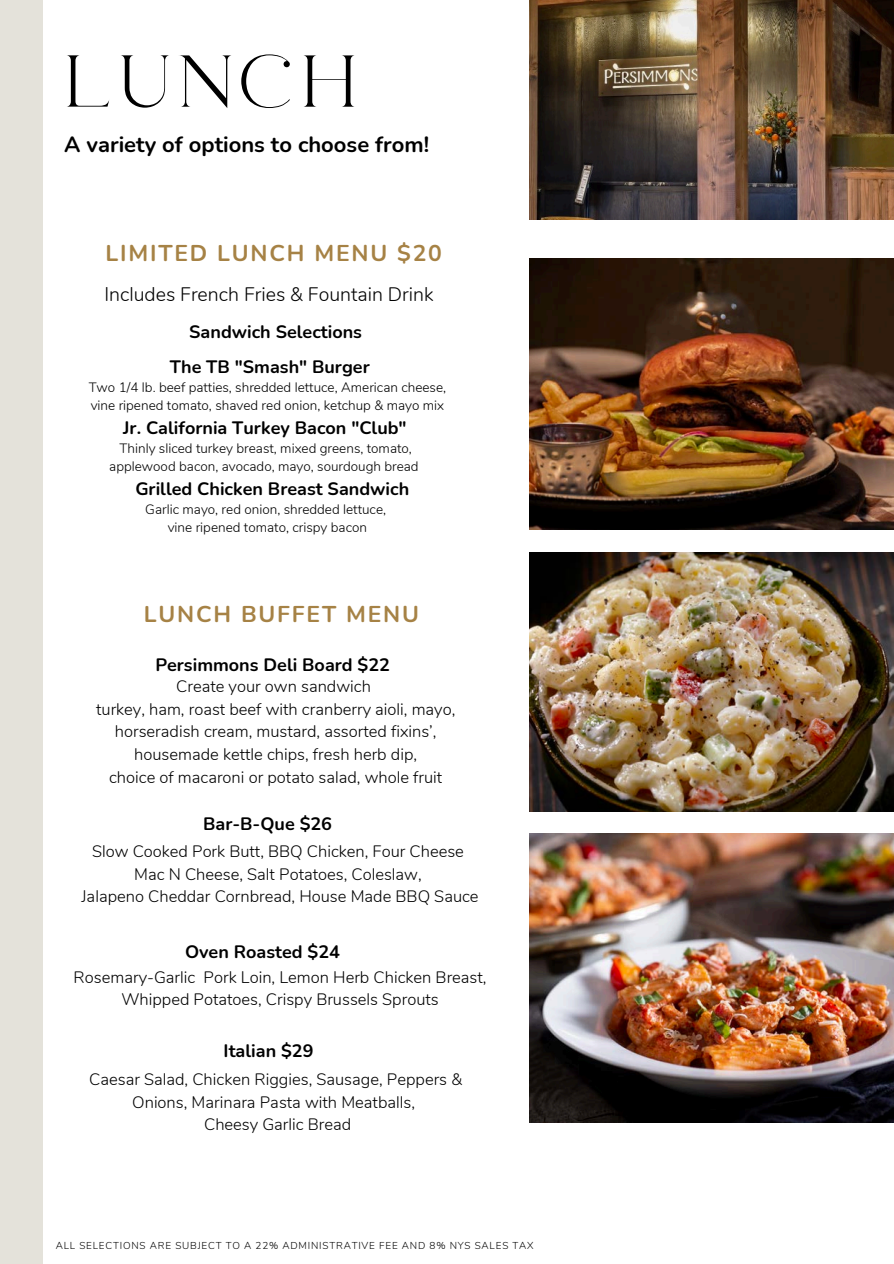
<style>
.page{position:relative;width:894px;height:1264px;background:#fff}
.page>*{position:absolute;margin:0;border:0;box-sizing:border-box;transform-origin:0 0}
.t1{font:72.9px "RTL Ansam Ansam";letter-spacing:.07em;color:#000}
.t2{font:700 22.8px "Nunito";letter-spacing:.08em;color:#a68245}
.t3{font:700 22.05px "Nunito";color:#000}
.t4{font:300 19.5px "Nunito";color:#000}
.t5{font:700 18px "Nunito";color:#000}
.t6{font:300 16.5px/22.5px "Nunito";color:#000;text-align:center}
.t7{font:300 13.5px/18px "Nunito";color:#000}
.t8{font:300 10.05px "Nunito";letter-spacing:.08em;color:#000}
</style>
<div class="page">
<div style="left:0;top:0;width:43px;height:1263px;background:#e4e2da"></div>
<img style="left:529px;top:0;width:364px;height:219px">
<img style="left:529px;top:258px;width:363px;height:272px">
<img style="left:529px;top:552px;width:363px;height:259px">
<img style="left:529px;top:833px;width:364px;height:289px">
<p class="t1" style="left:66px;top:37px;width:296px">LUNCH</p>
<p class="t3" style="left:64px;top:129px;width:366px">A variety of options to choose from!</p>
<h2 class="t2" style="left:105px;top:238px;width:338px">LIMITED LUNCH MENU $20</h2>
<h3 class="t4" style="left:104px;top:281px;width:330px">Includes French Fries &amp; Fountain Drink</h3>
<h5 class="t5" style="left:189px;top:320px;width:174px">Sandwich Selections</h5>
<h4 class="t5" style="left:170px;top:355px;width:201px">The TB "Smash" Burger</h4>
<p class="t7" style="left:89px;top:379px;width:359px">Two 1/4 lb. beef patties, shredded lettuce, American cheese, vine ripened tomato, shaved red onion, ketchup &amp; mayo mix</p>
<p class="t5" style="left:123px;top:415px;width:285px">Jr. California Turkey Bacon "Club"</p>
<p class="t7" style="left:119px;top:439px;width:294px">Thinly sliced turkey breast, mixed greens, tomato,</p>
<p class="t7" style="left:109px;top:457px;width:311px">applewood bacon, avocado, mayo, sourdough bread</p>
<p class="t5" style="left:135px;top:476px;width:275px">Grilled Chicken Breast Sandwich</p>
<p class="t7" style="left:145px;top:500px;width:242px">Garlic mayo, red onion, shredded lettuce,</p>
<p class="t7" style="left:168px;top:518px;width:201px">vine ripened tomato, crispy bacon</p>
<p class="t2" style="left:144px;top:599px;width:277px">LUNCH BUFFET MENU</p>
<h6 class="t5" style="left:155px;top:653px;width:236px">Persimmons Deli Board $22</h6>
<h4 class="t6" style="left:96px;top:675px;width:360px">Create your own sandwich<br>turkey, ham, roast beef with cranberry aioli, mayo, horseradish cream, mustard, assorted fixins’, housemade kettle chips, fresh herb dip,<br>choice of macaroni or potato salad, whole fruit</h4>
<h4 class="t5" style="left:203px;top:811px;width:130px">Bar-B-Que $26</h4>
<h6 class="t6" style="left:81px;top:840px;width:398px">Slow Cooked Pork Butt, BBQ Chicken, Four Cheese<br>Mac N Cheese, Salt Potatoes, Coleslaw,<br>Jalapeno Cheddar Cornbread, House Made BBQ Sauce</h6>
<h2 class="t5" style="left:185px;top:940px;width:156px">Oven Roasted $24</h2>
<h4 class="t6" style="left:74px;top:966px;width:414px">Rosemary-Garlic Pork Loin, Lemon Herb Chicken Breast,<br>Whipped Potatoes, Crispy Brussels Sprouts</h4>
<h6 class="t5" style="left:223px;top:1038px;width:91px">Italian $29</h6>
<h4 class="t6" style="left:89px;top:1068px;width:374px">Caesar Salad, Chicken Riggies, Sausage, Peppers &amp;<br>Onions, Marinara Pasta with Meatballs,<br>Cheesy Garlic Bread</h4>
<p class="t8" style="left:56px;top:1239px;width:479px">ALL SELECTIONS ARE SUBJECT TO A 22% ADMINISTRATIVE FEE AND 8% NYS SALES TAX</p>
</div>
